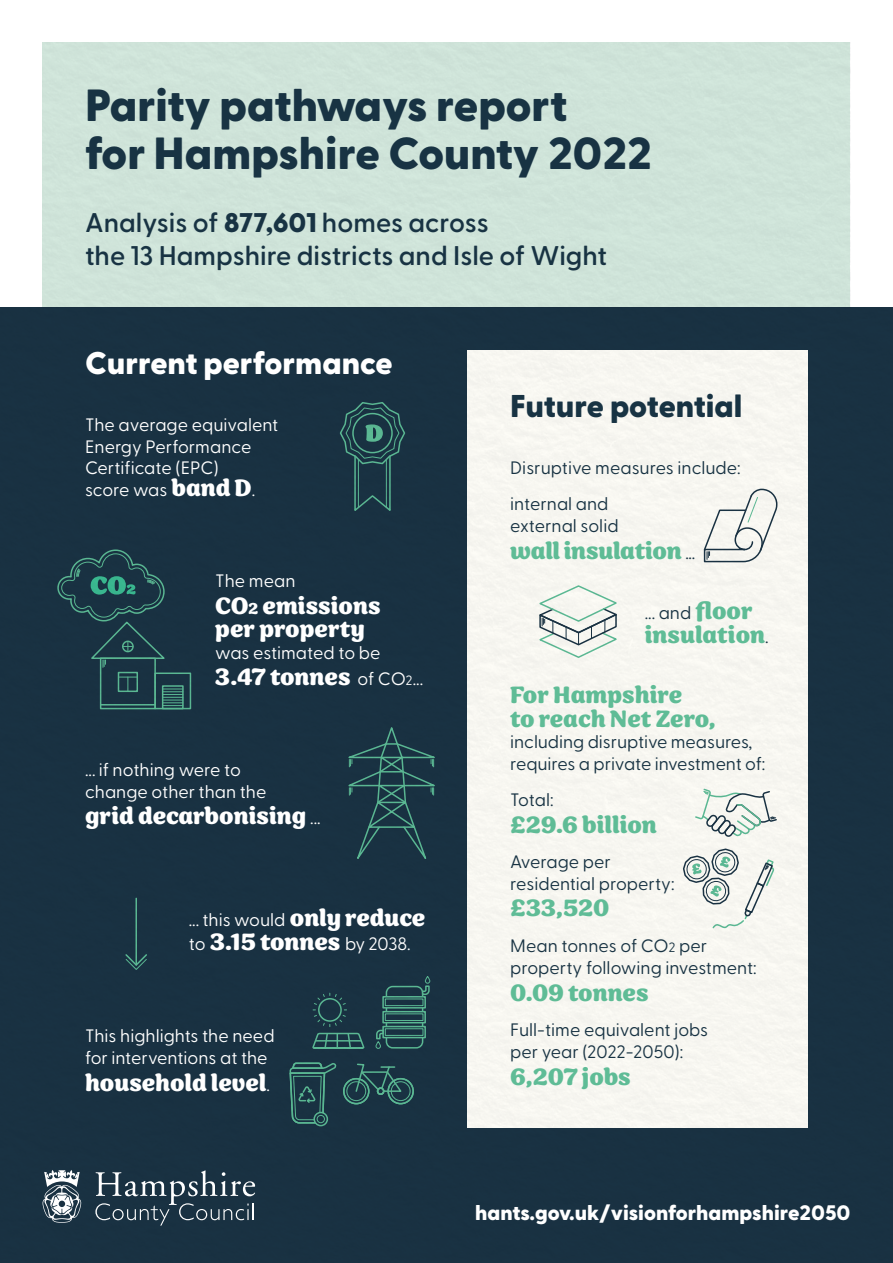
<style>
.page{position:relative;width:893px;height:1263px;background:#fff}
.page>*{position:absolute;margin:0;border:0;box-sizing:border-box;transform-origin:0 0}
.t1{font:800 45px/48px "Greycliff CF";color:#183343}
.t2{font:800 31.5px "Greycliff CF";color:#fff}
.t3{font:800 31.5px "Greycliff CF";color:#183343}
.t4{font:700 27px/22.5px "Sirenia";color:#fff}
.t5{font:700 27px/24px "Sirenia";color:#5fbc96}
.t6{font:600 27px/32.4px "Greycliff CF";color:#183343}
.t7{font:800 21px "Greycliff CF";color:#fff}
.t8{font:18px/21.6px "Greycliff CF";color:#183343}
.t9{font:18px/21.6px "Greycliff CF";color:#fff}
.s1{font-weight:800}
.s2{font-family:"Greycliff CF";font-weight:400;font-size:18px}
.s3{font-size:18px}
.s4{font-family:"Greycliff CF";font-weight:400;font-size:13.5px}
.s5{font-family:"Sirenia";font-weight:700;font-size:27px}
.s6{font-family:"Greycliff CF";font-weight:400;font-size:18px;color:#183343}
.s7{font-family:"Sirenia";font-weight:700;font-size:27px;color:#5fbc96}
.s8{font-size:13.5px}
</style>
<div class="page">
<img style="left:0;top:307px;width:893px;height:956px">
<svg style="left:95px;top:1170px;width:160px;height:55px;background:#3b505e"></svg>
<svg style="left:43px;top:1170px;width:38px;height:53px"></svg>
<p class="t1" style="left:85px;top:79px;width:568px">Parity pathways report<br>for Hampshire County 2022</p>
<p class="t6" style="left:85px;top:205px;width:523px">Analysis of <span class="s1">877,601</span> homes across<br>the 13 Hampshire districts and Isle of Wight</p>
<p class="t2" style="left:85px;top:339px;width:309px">Current performance</p>
<p class="t9" style="left:85px;top:413px;width:195px">The average equivalent<br>Energy Performance<br>Certificate (EPC)<br>score was</p>
<p class="t4" style="left:171px;top:478px;width:85px">band D<span class="s2">.</span></p>
<p class="t9" style="left:215px;top:569px;width:82px">The mean</p>
<p class="t4" style="left:215px;top:596px;width:167px">CO<span class="s3">2</span> emissions per property</p>
<p class="t9" style="left:215px;top:641px;width:167px">was estimated to be</p>
<p class="t4" style="left:215px;top:667px;width:209px">3.47 tonnes <span class="s2">of CO</span><span class="s4">2</span><span class="s2">...</span></p>
<p class="t9" style="left:85px;top:758px;width:183px">... if nothing were to change other than the</p>
<p class="t4" style="left:85px;top:806px;width:237px">grid decarbonising <span class="s2">...</span></p>
<p class="t9" style="left:189px;top:908px;width:238px">... this would <span class="s5">only reduce</span></p>
<p class="t4" style="left:189px;top:932px;width:223px"><span class="s2">to</span> 3.15 tonnes <span class="s2">by 2038.</span></p>
<p class="t9" style="left:85px;top:1024px;width:191px">This highlights the need for interventions at the</p>
<p class="t4" style="left:85px;top:1073px;width:187px">household level<span class="s2">.</span></p>
<p class="t3" style="left:510px;top:382px;width:234px">Future potential</p>
<p class="t8" style="left:510px;top:455px;width:232px">Disruptive measures include:</p>
<p class="t8" style="left:510px;top:492px;width:110px">internal and external solid</p>
<p class="t5" style="left:510px;top:540px;width:187px">wall insulation <span class="s6">...</span></p>
<p class="t8" style="left:645px;top:601px;width:110px">... and <span class="s7">floor</span></p>
<p class="t5" style="left:645px;top:624px;width:125px">insulation<span class="s6">.</span></p>
<p class="t5" style="left:510px;top:684px;width:207px">For Hampshire<br>to reach Net Zero,</p>
<p class="t8" style="left:510px;top:730px;width:257px">including disruptive measures, requires a private investment of:</p>
<p class="t8" style="left:510px;top:787px;width:45px">Total:</p>
<p class="t5" style="left:510px;top:814px;width:148px">£29.6 billion</p>
<p class="t8" style="left:510px;top:849px;width:166px">Average per residential property:</p>
<p class="t5" style="left:510px;top:898px;width:101px">£33,520</p>
<p class="t8" style="left:510px;top:934px;width:248px">Mean tonnes of CO<span class="s8">2</span> per property following investment:</p>
<p class="t5" style="left:510px;top:982px;width:140px">0.09 tonnes</p>
<p class="t8" style="left:510px;top:1018px;width:199px">Full-time equivalent jobs per year (2022-2050):</p>
<p class="t5" style="left:510px;top:1066px;width:122px">6,207 jobs</p>
<p class="t7" style="left:475px;top:1197px;width:377px">hants.gov.uk/visionforhampshire2050</p>
</div>
